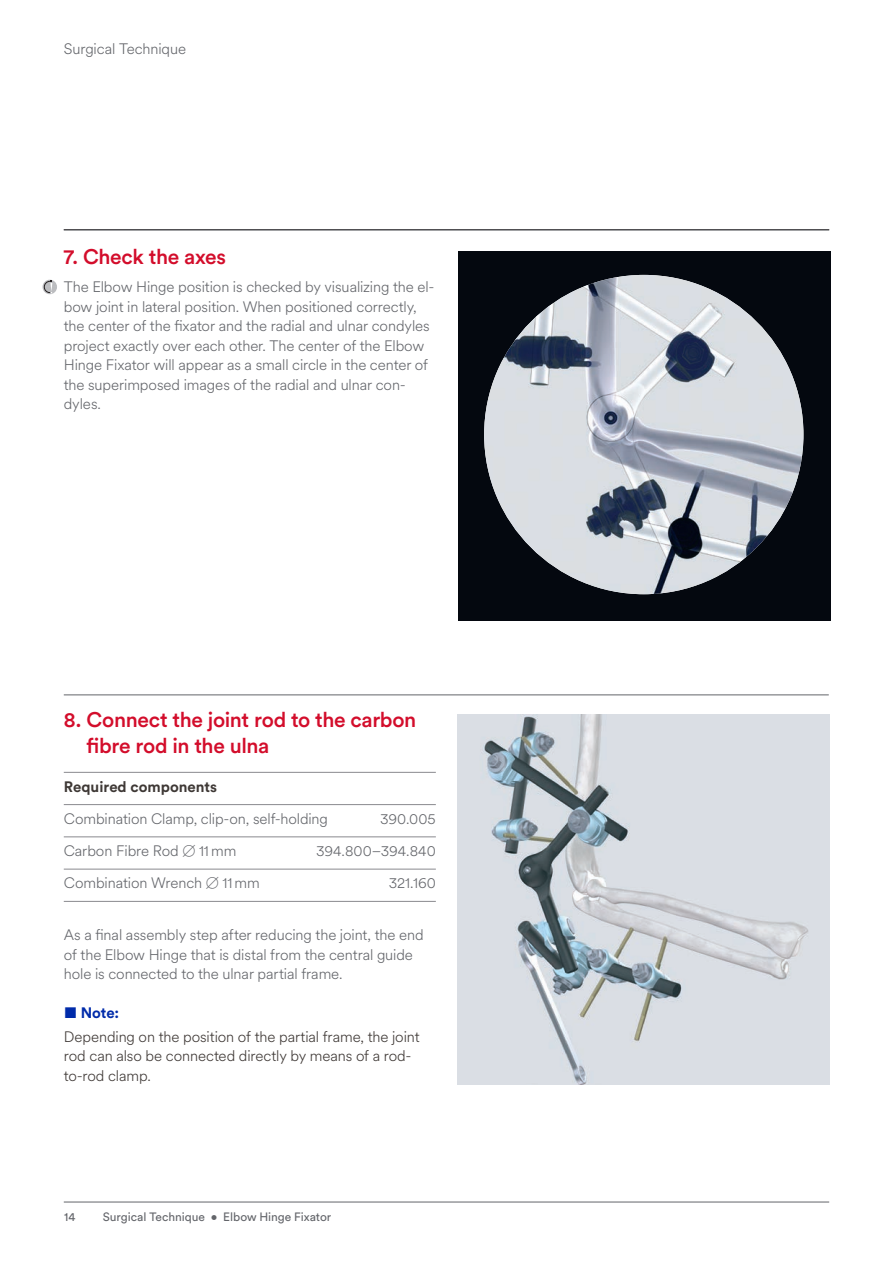
<style>
.page{position:relative;width:893px;height:1263px;background:#fff}
.page>*{position:absolute;margin:0;border:0;box-sizing:border-box;transform-origin:0 0}
._05_Subhead_Line_abo{font:500 21px/25.5px "J&J Circular";letter-spacing:-.015em;color:#d30d2b}
._04_Step_Number_Copy{font:500 21px "J&J Circular";letter-spacing:-.015em;color:#d30d2b}
._07_Body_Copy{font:300 15px/19.5px "J&J Circular";letter-spacing:-.005em;color:#63656a}
._09_Instrument_Rule{font:300 15px "J&J Circular";letter-spacing:-.005em;color:#63656a}
._11_Text_Call_Out{font:300 15px/19.5px "J&J Circular";letter-spacing:-.005em;color:#3e3835}
._09_Instrument_Title{font:700 15px "J&J Circular";color:#3e3835}
.t1{font:700 15px "J&J Circular";color:#002baa}
.t2{font:12px "J&J Circular";color:#63656a}
.s1{font-family:"Universal Newswith Comm Pi";font-weight:400}
</style>
<div class="page">
<img style="left:457px;top:714px;width:372px;height:370px">
<div style="left:459px;top:251px;width:372px;height:370px;background:#04080f"></div>
<img style="left:484px;top:275px;width:319px;height:319px;border-radius:160px">
<hr style="left:64px;top:229px;width:765px;height:1px;background:#231f20">
<svg style="left:43px;top:280px;width:14px;height:14px"></svg>
<hr style="left:64px;top:694px;width:765px;height:1px;background:#63656a">
<hr style="left:64px;top:772px;width:372px;height:1px;background:#8a8a8e">
<hr style="left:64px;top:804px;width:372px;height:1px;background:#8a8a8e">
<hr style="left:64px;top:837px;width:372px;height:1px;background:#8a8a8e">
<hr style="left:64px;top:869px;width:372px;height:1px;background:#8a8a8e">
<hr style="left:64px;top:901px;width:372px;height:1px;background:#8a8a8e">
<hr style="left:64px;top:230px;width:765px;height:1px;background:#63656a">
<hr style="left:64px;top:1202px;width:765px;height:1px;background:#63656a">
<p class="_07_Body_Copy" style="left:64px;top:38px;width:124px">Surgical Technique</p>
<p class="_04_Step_Number_Copy" style="left:64px;top:242px;width:164px">7. Check the axes</p>
<p class="_07_Body_Copy" style="left:64px;top:276px;width:372px">The Elbow Hinge position is checked by visualizing the el&shy;bow joint in lateral position. When positioned correctly, the center of the fixator and the radial and ulnar condyles project exactly over each other. The center of the Elbow Hinge Fixator will appear as a small circle in the center of the superimposed images of the radial and ulnar con&shy;dyles.</p>
<p class="_05_Subhead_Line_abo" style="left:86px;top:706px;width:331px;text-indent:-23px">8. Connect the joint rod to the carbon fibre rod in the ulna</p>
<p class="_09_Instrument_Title" style="left:64px;top:776px;width:155px">Required components</p>
<p class="_09_Instrument_Rule" style="left:64px;top:809px;width:266px">Combination Clamp, clip-on, self-holding</p>
<p class="_09_Instrument_Rule" style="left:380px;top:809px;width:57px">390.005</p>
<p class="_09_Instrument_Rule" style="left:64px;top:841px;width:174px">Carbon Fibre Rod <span class="s1">B</span> 11 mm</p>
<p class="_09_Instrument_Rule" style="left:316px;top:841px;width:121px">394.800–394.840</p>
<p class="_09_Instrument_Rule" style="left:64px;top:873px;width:198px">Combination Wrench <span class="s1">B</span> 11 mm</p>
<p class="_09_Instrument_Rule" style="left:389px;top:873px;width:49px">321.160</p>
<p class="_07_Body_Copy" style="left:64px;top:924px;width:361px">As a final assembly step after reducing the joint, the end of the Elbow Hinge that is distal from the central guide hole is connected to the ulnar partial frame.</p>
<p class="t1" style="left:64px;top:1003px;width:57px">■ Note:</p>
<p class="_11_Text_Call_Out" style="left:64px;top:1026px;width:357px">Depending on the position of the partial frame, the joint rod can also be connected directly by means of a rod&shy;to-rod clamp.</p>
<p class="t2" style="left:64px;top:1208px;width:13px">14</p>
<p class="t2" style="left:103px;top:1208px;width:230px">Surgical Technique • Elbow Hinge Fixator</p>
</div>
